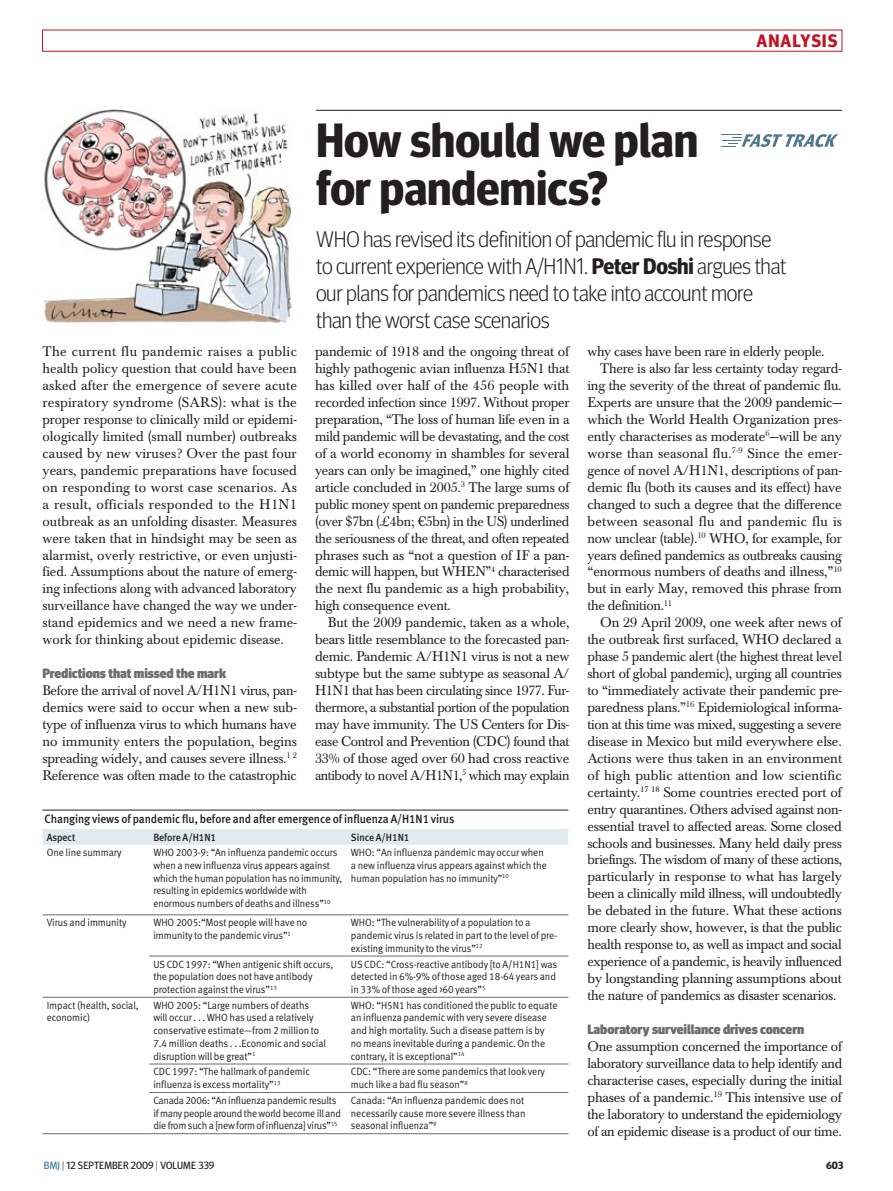
<style>
.page{position:relative;width:893px;height:1191px;background:#fff}
.page>*{position:absolute;margin:0;border:0;box-sizing:border-box;transform-origin:0 0}
.head_28_bold{font:700 48px/48px "Meta Headline OT";color:#231f20}
.intro_15{font:300 22.5px/27px "Meta Headline OT";letter-spacing:-.01em;color:#231f20}
.t1{font:700 18px "Meta Headline OT";letter-spacing:.06em;color:#c41324}
.body_3_col_indent{font:13.8px/17px "Baskerville BE";letter-spacing:-.02em;color:#231f20;text-align:justify}
.body_3_col{font:13.8px/17px "Baskerville BE";letter-spacing:-.02em;color:#231f20;text-align:justify}
.crosshead{font:900 13.5px "Meta Headline OT";letter-spacing:-.005em;color:#6c6d70}
.table_head_simple{font:12px "Meta Medium LF";letter-spacing:-.005em;color:#231f20;scale:.95 1}
.table_text{font:10.5px/12.8px "Meta Normal LF";letter-spacing:-.005em;color:#231f20;scale:.95 1}
.t2{font:10.5px "Meta Headline OT";letter-spacing:.01em;color:#231f20}
.table_col_head{font:10.5px "Meta Medium LF";letter-spacing:-.005em;color:#231f20;scale:.95 1}
.t3{font:700 10.5px "Meta Headline OT";color:#231f20}
.s1{font-weight:700}
.s2{color:#3c7b93}
.s3{font-weight:300}
</style>
<div class="page">
<hr style="left:316px;top:110px;width:526px;height:1px;background:#231f20">
<hr style="left:43px;top:810px;width:525px;height:1px;background:#231f20">
<div style="left:43px;top:829px;width:525px;height:15px;background:#e0ebf0"></div>
<hr style="left:43px;top:1133px;width:106px;height:1px;background:#6c6d70">
<hr style="left:43px;top:914px;width:106px;height:1px;background:#6c6d70">
<hr style="left:149px;top:914px;width:198px;height:1px;background:#6c6d70">
<hr style="left:347px;top:914px;width:221px;height:1px;background:#6c6d70">
<hr style="left:149px;top:955px;width:198px;height:1px;background:#6c6d70">
<hr style="left:347px;top:955px;width:221px;height:1px;background:#6c6d70">
<hr style="left:43px;top:997px;width:106px;height:1px;background:#6c6d70">
<hr style="left:149px;top:997px;width:198px;height:1px;background:#6c6d70">
<hr style="left:347px;top:997px;width:221px;height:1px;background:#6c6d70">
<hr style="left:149px;top:1063px;width:198px;height:1px;background:#6c6d70">
<hr style="left:347px;top:1063px;width:221px;height:1px;background:#6c6d70">
<hr style="left:149px;top:1092px;width:198px;height:1px;background:#6c6d70">
<hr style="left:149px;top:1133px;width:198px;height:1px;background:#6c6d70">
<hr style="left:347px;top:1092px;width:221px;height:1px;background:#6c6d70">
<hr style="left:347px;top:1133px;width:221px;height:1px;background:#6c6d70">
<img style="left:43px;top:109px;width:249px;height:214px">
<svg style="left:722px;top:134px;width:116px;height:13px"></svg>
<p class="t1" style="left:756px;top:30px;width:83px">ANALYSIS</p>
<p class="head_28_bold" style="left:316px;top:115px;width:384px">How should we plan for pandemics?</p>
<p class="intro_15" style="left:316px;top:225px;width:472px">WHO has revised its definition of pandemic flu in response to current experience with A/H1N1. <span class="s1">Peter Doshi</span> argues that our plans for pandemics need to take into account more than the worst case scenarios</p>
<p class="body_3_col" style="left:43px;top:343px;width:256px">The current flu pandemic raises a public health policy question that could have been asked after the emergence of severe acute respiratory syndrome (SARS): what is the proper response to clinically mild or epidemi‑ ologically limited (small number) outbreaks caused by new viruses? Over the past four years, pandemic preparations have focused on responding to worst case scenarios. As a result, officials responded to the H1N1 outbreak as an unfolding disaster. Measures were taken that in hindsight may be seen as alarmist, overly restrictive, or even unjusti‑ fied. Assumptions about the nature of emerg‑ ing infections along with advanced laboratory surveillance have changed the way we under‑ stand epidemics and we need a new frame‑ work for thinking about epidemic disease.</p>
<p class="crosshead" style="left:43px;top:665px;width:185px">Predictions that missed the mark</p>
<p class="body_3_col" style="left:43px;top:682px;width:256px">Before the arrival of novel A/H1N1 virus, pan‑ demics were said to occur when a new sub‑ type of influenza virus to which humans have no immunity enters the population, begins spreading widely, and causes severe illness.<sup>1</sup> <sup>2<br></sup>Reference was often made to the catastrophic</p>
<p class="body_3_col" style="left:315px;top:343px;width:256px">pandemic of 1918 and the ongoing threat of highly pathogenic avian influenza H5N1 that has killed over half of the 456 people with recorded infection since 1997. Without proper preparation, “The loss of human life even in a mild pandemic will be devastating, and the cost of a world economy in shambles for several years can only be imagined,” one highly cited article concluded in 2005.<sup>3</sup> The large sums of public money spent on pandemic preparedness (over $7bn (£4bn; €5bn) in the US) underlined the seriousness of the threat, and often repeated phrases such as “not a question of IF a pan‑ demic will happen, but WHEN”<sup>4</sup> characterised the next flu pandemic as a high probability, high consequence event.</p>
<p class="body_3_col_indent" style="left:315px;top:614px;width:256px;text-indent:13px">But the 2009 pandemic, taken as a whole, bears little resemblance to the forecasted pan‑ demic. Pandemic A/H1N1 virus is not a new subtype but the same subtype as seasonal A/ H1N1 that has been circulating since 1977. Fur‑ thermore, a substantial portion of the population may have immunity. The US Centers for Dis‑ ease Control and Prevention (CDC) found that 33% of those aged over 60 had cross reactive antibody to novel A/H1N1,<sup>5</sup> which may explain</p>
<p class="table_head_simple" style="left:45px;top:812px;width:433px">Changing views of pandemic flu, before and after emergence of influenza A/H1N1 virus</p>
<p class="table_col_head" style="left:47px;top:831px;width:32px">Aspect</p>
<p class="table_col_head" style="left:153px;top:831px;width:68px">Before A/H1N1</p>
<p class="table_col_head" style="left:351px;top:831px;width:63px">Since A/H1N1</p>
<p class="table_text" style="left:47px;top:846px;width:80px">One line summary</p>
<p class="table_text" style="left:153px;top:846px;width:200px">WHO 2003-9: “An influenza pandemic occurs when a new influenza virus appears against which the human population has no immunity, resulting in epidemics worldwide with enormous numbers of deaths and illness”<sup>10</sup></p>
<p class="table_text" style="left:351px;top:846px;width:208px">WHO: “An influenza pandemic may occur when a new influenza virus appears against which the human population has no immunity”<sup>10</sup></p>
<p class="table_text" style="left:47px;top:916px;width:86px">Virus and immunity</p>
<p class="table_text" style="left:153px;top:916px;width:164px">WHO 2005:“Most people will have no immunity to the pandemic virus”<sup>1</sup></p>
<p class="table_text" style="left:351px;top:916px;width:219px">WHO: “The vulnerability of a population to a pandemic virus is related in part to the level of pre&shy;existing immunity to the virus”<sup>12</sup></p>
<p class="table_text" style="left:153px;top:957px;width:191px">US CDC 1997: “When antigenic shift occurs, the population does not have antibody protection against the virus”<sup>13</sup></p>
<p class="table_text" style="left:351px;top:957px;width:219px;text-align:justify">US CDC: “Cross-reactive antibody [to A/H1N1] was detected in 6%-9% of those aged 18-64 years and in 33% of those aged &gt;60 years”<sup>5</sup></p>
<p class="table_text" style="left:47px;top:998px;width:98px">Impact (health, social, economic)</p>
<p class="table_text" style="left:153px;top:998px;width:183px">WHO 2005: “Large numbers of deaths<br>will occur . . . WHO has used a relatively conservative estimate—from 2 million to 7.4 million deaths . . .Economic and social disruption will be great”<sup>1</sup></p>
<p class="table_text" style="left:351px;top:998px;width:219px">WHO: “H5N1 has conditioned the public to equate an influenza pandemic with very severe disease and high mortality. Such a disease pattern is by no means inevitable during a pandemic. On the contrary, it is exceptional”<sup>14</sup></p>
<p class="table_text" style="left:153px;top:1065px;width:166px">CDC 1997: “The hallmark of pandemic influenza is excess mortality”<sup>13</sup></p>
<p class="table_text" style="left:351px;top:1065px;width:206px">CDC: “There are some pandemics that look very much like a bad flu season”<sup>8</sup></p>
<p class="table_text" style="left:153px;top:1093px;width:199px">Canada 2006: “An influenza pandemic results if many people around the world become ill and die from such a [new form of influenza] virus”<sup>15</sup></p>
<p class="table_text" style="left:351px;top:1093px;width:185px">Canada: “An influenza pandemic does not necessarily cause more severe illness than seasonal influenza”<sup>9</sup></p>
<p class="body_3_col_indent" style="left:587px;top:343px;width:239px">why cases have been rare in elderly people.</p>
<p class="body_3_col_indent" style="left:587px;top:360px;width:256px;text-indent:13px">There is also far less certainty today regard‑ ing the severity of the threat of pandemic flu.<br>Experts are unsure that the 2009 pandemic— which the World Health Organization pres‑ ently characterises as moderate<sup>6</sup>—will be any worse than seasonal flu.<sup>7‑9</sup> Since the emer‑ gence of novel A/H1N1, descriptions of pan‑ demic flu (both its causes and its effect) have changed to such a degree that the difference between seasonal flu and pandemic flu is now unclear (table).<sup>10</sup> WHO, for example, for years defined pandemics as outbreaks causing “enormous numbers of deaths and illness,”<sup>10 </sup>but in early May, removed this phrase from the definition.<sup>11</sup></p>
<p class="body_3_col_indent" style="left:587px;top:614px;width:256px;text-indent:13px">On 29 April 2009, one week after news of the outbreak first surfaced, WHO declared a phase 5 pandemic alert (the highest threat level short of global pandemic), urging all countries to “immediately activate their pandemic pre‑ paredness plans.”<sup>16</sup> Epidemiological informa‑ tion at this time was mixed, suggesting a severe disease in Mexico but mild everywhere else.<br>Actions were thus taken in an environment of high public attention and low scientific certainty.<sup>17</sup> <sup>18</sup> Some countries erected port of entry quarantines. Others advised against non&shy;essential travel to affected areas. Some closed schools and businesses. Many held daily press briefings. The wisdom of many of these actions, particularly in response to what has largely been a clinically mild illness, will undoubtedly be debated in the future. What these actions more clearly show, however, is that the public health response to, as well as impact and social experience of a pandemic, is heavily influenced by longstanding planning assumptions about the nature of pandemics as disaster scenarios.</p>
<p class="crosshead" style="left:587px;top:1021px;width:218px">Laboratory surveillance drives concern</p>
<p class="body_3_col" style="left:587px;top:1038px;width:256px">One assumption concerned the importance of laboratory surveillance data to help identify and characterise cases, especially during the initial phases of a pandemic.<sup>19</sup> This intensive use of the laboratory to understand the epidemiology of an epidemic disease is a product of our time.</p>
<p class="t2" style="left:44px;top:1159px;width:172px"><span class="s2">BMJ</span> <span class="s3">|</span> 12 SEPTEMBER 2009 <span class="s3">|</span> VOLUME 339</p>
<p class="t3" style="left:826px;top:1159px;width:19px">603</p>
</div>
